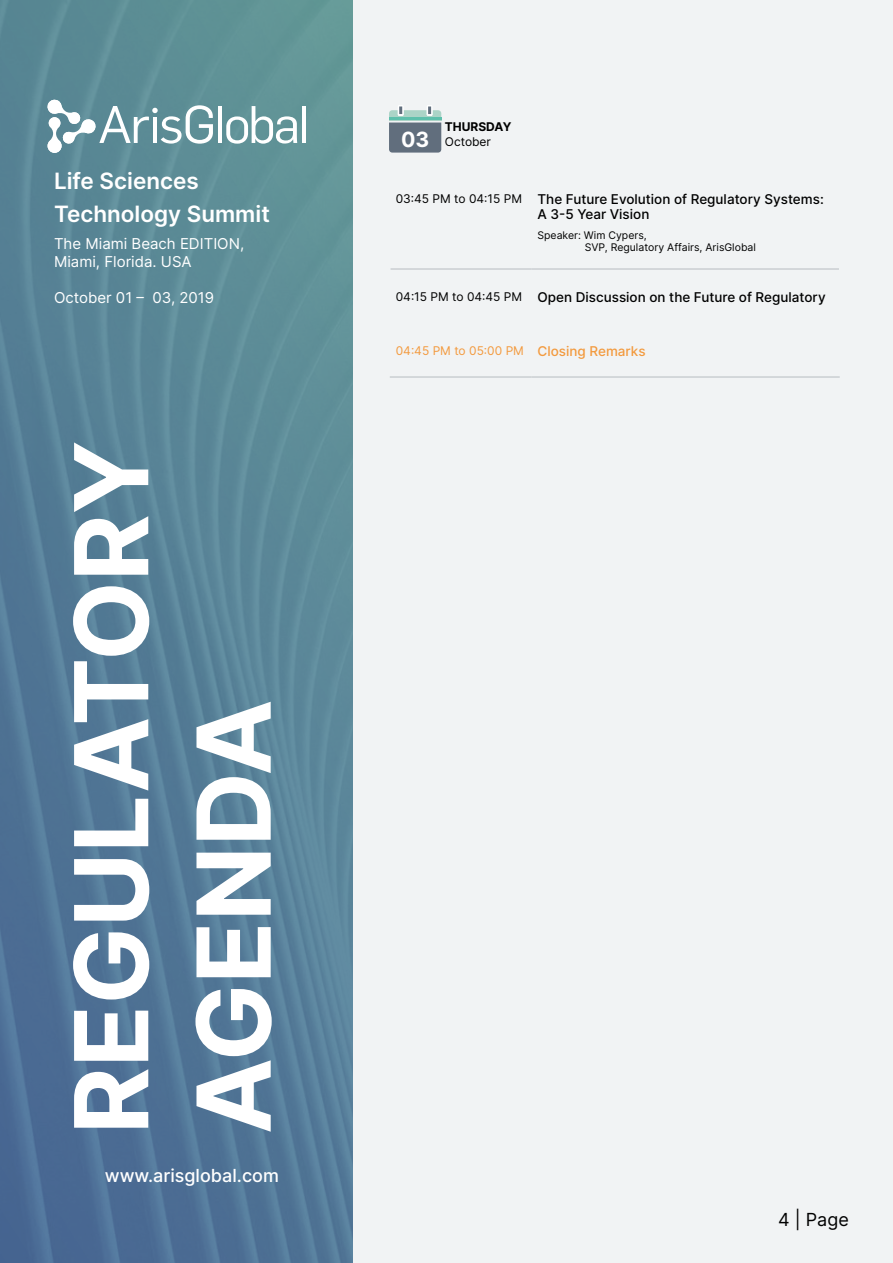
<style>
.page{position:relative;width:893px;height:1263px;background:#fff}
.page>*{position:absolute;margin:0;border:0;box-sizing:border-box;transform-origin:0 0}
.t1{font:700 102px/122.4px "Inter";color:#fff}
.t2{font:600 22.5px/33px "Inter";color:#fff}
.t3{font:700 21px "Inter";color:#fff}
.t4{font:500 18px "Inter";color:#fff}
.t5{font:18px "Inter";color:#000}
.t6{font:15px/18px "Inter";color:#fff}
.t7{font:500 13.5px/15px "Inter";color:#000}
.t8{font:12px "Inter";color:#f39a3e}
.t9{font:700 12px "Inter";color:#000}
.t10{font:12px "Inter";color:#000}
.t11{font:10.5px/12.6px "Inter";color:#000}
.s1{font-weight:400;font-size:12px}
.s2{font-weight:500;font-size:13.5px}
</style>
<div class="page">
<img style="left:0;top:0;width:354px;height:1263px">
<div style="left:354px;top:0;width:539px;height:1263px;background:#f1f3f4"></div>
<div style="left:389px;top:123px;width:52px;height:30px;background:#616e7d"></div>
<hr style="left:389px;top:119px;width:52px;height:2px;background:#abd4c7">
<hr style="left:389px;top:117px;width:52px;height:2px;background:#5ec0ac">
<svg style="left:389px;top:105px;width:52px;height:12px"></svg>
<hr style="left:218px;top:106px;width:4px;height:37px;background:#fff">
<hr style="left:302px;top:106px;width:4px;height:37px;background:#fff">
<svg style="left:226px;top:106px;width:71px;height:38px"></svg>
<svg style="left:47px;top:99px;width:166px;height:54px"></svg>
<hr style="left:390px;top:376px;width:141px;height:2px;background:#bdc2c6">
<hr style="left:531px;top:376px;width:309px;height:2px;background:#bdc2c6">
<hr style="left:391px;top:268px;width:140px;height:2px;background:#bdc2c6">
<hr style="left:531px;top:268px;width:308px;height:2px;background:#bdc2c6">
<h2 class="t2" style="left:54px;top:164px;width:217px">Life Sciences<br>Technology Summit</h2>
<p class="t6" style="left:54px;top:234px;width:192px">The Miami Beach EDITION,<br>Miami, Florida. USA</p>
<p class="t6" style="left:54px;top:289px;width:162px">October 01 – 03, 2019</p>
<h1 class="t1" style="left:48px;top:1134px;width:695px;rotate:-90deg">REGULATORY<br>AGENDA</h1>
<h3 class="t4" style="left:105px;top:1163px;width:176px">www.arisglobal.com</h3>
<h3 class="t3" style="left:401px;top:124px;width:30px">03</h3>
<p class="t9" style="left:445px;top:118px;width:68px">THURSDAY</p>
<p class="t10" style="left:445px;top:133px;width:48px">October</p>
<p class="t7" style="left:537px;top:191px;width:288px;text-indent:-142px"><span class="s1">03:45 PM to 04:15 PM</span> The Future Evolution of Regulatory Systems:<br>A 3-5 Year Vision</p>
<p class="t11" style="left:585px;top:228px;width:173px;text-indent:-47px">Speaker: Wim Cypers,<br>SVP, Regulatory Affairs, ArisGlobal</p>
<p class="t7" style="left:396px;top:290px;width:431px"><span class="s1">04:15 PM to 04:45 PM</span> Open Discussion on the Future of Regulatory</p>
<p class="t8" style="left:396px;top:342px;width:251px">04:45 PM to 05:00 PM <span class="s2">Closing Remarks</span></p>
<h3 class="t5" style="left:778px;top:1207px;width:72px">4 | Page</h3>
</div>
